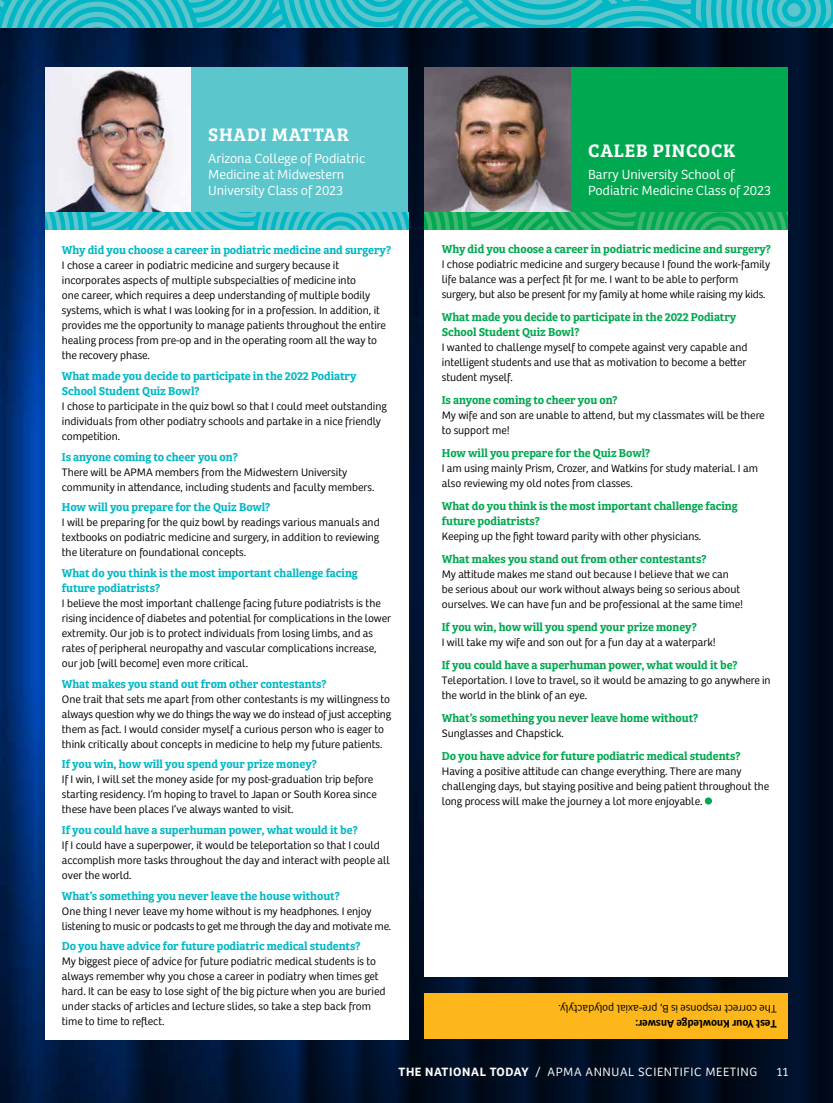
<style>
.page{position:relative;width:833px;height:1103px;background:#fff}
.page>*{position:absolute;margin:0;border:0;box-sizing:border-box;transform-origin:0 0}
.t1{font:18.75px "Bree Serif Sb";letter-spacing:.04em;color:#fff}
.t2{font:300 13.75px/16.2px "Bree";color:#fff}
.t3{font:300 12.5px "Bree";letter-spacing:.05em;color:#fff}
.t4{font:11.88px/15px "Bree Serif Sb";letter-spacing:-.01em;color:#00b8c5}
.t5{font:11.88px/15px "Bree Serif Sb";letter-spacing:-.01em;color:#00a850}
.t6{font:300 11.25px/15px "Bree";color:#000}
.t7{font:600 11.25px "Bree";color:#000}
.s1{font-weight:600}
</style>
<div class="page">
<svg style="left:0;top:0;width:832px;height:28px;background:#2bbdc8"></svg>
<img style="left:0;top:28px;width:832px;height:1074px">
<img style="left:425px;top:68px;width:146px;height:144px">
<div style="left:571px;top:68px;width:217px;height:144px;background:#00a850"></div>
<img style="left:45px;top:68px;width:146px;height:144px">
<div style="left:191px;top:68px;width:217px;height:144px;background:#5bc6cc"></div>
<div style="left:45px;top:229px;width:363px;height:810px;background:#fff"></div>
<div style="left:425px;top:228px;width:363px;height:748px;background:#fff"></div>
<svg style="left:704px;top:797px;width:8px;height:7px"></svg>
<svg style="left:45px;top:212px;width:363px;height:18px;background:#2cbec8"></svg>
<svg style="left:425px;top:212px;width:363px;height:18px;background:#1daf5f"></svg>
<div style="left:425px;top:993px;width:363px;height:46px;background:#fdb71a"></div>
<h1 class="t1" style="left:208px;top:120px;width:142px">SHADI MATTAR</h1>
<p class="t2" style="left:208px;top:149px;width:159px">Arizona College of Podiatric<br>Medicine at Midwestern<br>University Class of 2023</p>
<p class="t4" style="left:62px;top:242px;width:331px">Why did you choose a career in podiatric medicine and surgery?</p>
<p class="t6" style="left:62px;top:257px;width:325px">I chose a career in podiatric medicine and surgery because it incorporates aspects of multiple subspecialties of medicine into<br>one career, which requires a deep understanding of multiple bodily systems, which is what I was looking for in a profession. In addition, it provides me the opportunity to manage patients throughout the entire healing process from pre-op and in the operating room all the way to the recovery phase.</p>
<p class="t4" style="left:62px;top:368px;width:296px">What made you decide to participate in the 2022 Podiatry<br>School Student Quiz Bowl?</p>
<p class="t6" style="left:62px;top:398px;width:326px">I chose to participate in the quiz bowl so that I could meet outstanding individuals from other podiatry schools and partake in a nice friendly competition.</p>
<p class="t4" style="left:62px;top:448px;width:177px">Is anyone coming to cheer you on?</p>
<p class="t6" style="left:62px;top:464px;width:314px">There will be APMA members from the Midwestern University community in attendance, including students and faculty members.</p>
<p class="t4" style="left:62px;top:499px;width:210px">How will you prepare for the Quiz Bowl?</p>
<p class="t6" style="left:62px;top:514px;width:319px;text-align:justify">I will be preparing for the quiz bowl by readings various manuals and textbooks on podiatric medicine and surgery, in addition to reviewing the literature on foundational concepts.</p>
<p class="t4" style="left:62px;top:565px;width:297px">What do you think is the most important challenge facing future podiatrists?</p>
<p class="t6" style="left:62px;top:595px;width:331px">I believe the most important challenge facing future podiatrists is the rising incidence of diabetes and potential for complications in the lower extremity. Our job is to protect individuals from losing limbs, and as rates of peripheral neuropathy and vascular complications increase, our job [will become] even more critical.</p>
<p class="t4" style="left:62px;top:675px;width:266px">What makes you stand out from other contestants?</p>
<p class="t6" style="left:62px;top:691px;width:330px">One trait that sets me apart from other contestants is my willingness to always question why we do things the way we do instead of just accepting them as fact. I would consider myself a curious person who is eager to think critically about concepts in medicine to help my future patients.</p>
<p class="t4" style="left:62px;top:756px;width:256px">If you win, how will you spend your prize money?</p>
<p class="t6" style="left:62px;top:771px;width:316px">If I win, I will set the money aside for my post-graduation trip before starting residency. I’m hoping to travel to Japan or South Korea since these have been places I’ve always wanted to visit.</p>
<p class="t4" style="left:62px;top:821px;width:297px">If you could have a superhuman power, what would it be?</p>
<p class="t6" style="left:62px;top:837px;width:329px">If I could have a superpower, it would be teleportation so that I could accomplish more tasks throughout the day and interact with people all over the world.</p>
<p class="t4" style="left:62px;top:887px;width:279px">What’s something you never leave the house without?</p>
<p class="t6" style="left:62px;top:902px;width:331px">One thing I never leave my home without is my headphones. I enjoy listening to music or podcasts to get me through the day and motivate me.</p>
<p class="t4" style="left:62px;top:938px;width:300px">Do you have advice for future podiatric medical students?</p>
<p class="t6" style="left:62px;top:953px;width:325px">My biggest piece of advice for future podiatric medical students is to always remember why you chose a career in podiatry when times get hard. It can be easy to lose sight of the big picture when you are buried under stacks of articles and lecture slides, so take a step back from time to time to reflect.</p>
<h1 class="t1" style="left:588px;top:136px;width:149px">CALEB PINCOCK</h1>
<p class="t2" style="left:588px;top:165px;width:184px">Barry University School of<br>Podiatric Medicine Class of 2023</p>
<p class="t5" style="left:442px;top:241px;width:331px">Why did you choose a career in podiatric medicine and surgery?</p>
<p class="t6" style="left:442px;top:256px;width:330px">I chose podiatric medicine and surgery because I found the work-family life balance was a perfect fit for me. I want to be able to perform surgery, but also be present for my family at home while raising my kids.</p>
<p class="t5" style="left:442px;top:309px;width:296px">What made you decide to participate in the 2022 Podiatry<br>School Student Quiz Bowl?</p>
<p class="t6" style="left:442px;top:339px;width:307px;text-align:justify">I wanted to challenge myself to compete against very capable and intelligent students and use that as motivation to become a better student myself.</p>
<p class="t5" style="left:442px;top:392px;width:177px">Is anyone coming to cheer you on?</p>
<p class="t6" style="left:442px;top:407px;width:324px">My wife and son are unable to attend, but my classmates will be there to support me!</p>
<p class="t5" style="left:442px;top:445px;width:210px">How will you prepare for the Quiz Bowl?</p>
<p class="t6" style="left:442px;top:460px;width:317px">I am using mainly Prism, Crozer, and Watkins for study material. I am also reviewing my old notes from classes.</p>
<p class="t5" style="left:442px;top:498px;width:297px">What do you think is the most important challenge facing future podiatrists?</p>
<p class="t6" style="left:442px;top:528px;width:261px">Keeping up the fight toward parity with other physicians.</p>
<p class="t5" style="left:442px;top:550px;width:266px">What makes you stand out from other contestants?</p>
<p class="t6" style="left:442px;top:566px;width:303px">My attitude makes me stand out because I believe that we can be serious about our work without always being so serious about ourselves. We can have fun and be professional at the same time!</p>
<p class="t5" style="left:442px;top:618px;width:256px">If you win, how will you spend your prize money?</p>
<p class="t6" style="left:442px;top:634px;width:275px">I will take my wife and son out for a fun day at a waterpark!</p>
<p class="t5" style="left:442px;top:656px;width:297px">If you could have a superhuman power, what would it be?</p>
<p class="t6" style="left:442px;top:672px;width:330px">Teleportation. I love to travel, so it would be amazing to go anywhere in the world in the blink of an eye.</p>
<p class="t5" style="left:442px;top:709px;width:258px">What’s something you never leave home without?</p>
<p class="t6" style="left:442px;top:724px;width:123px">Sunglasses and Chapstick.</p>
<p class="t5" style="left:442px;top:747px;width:300px">Do you have advice for future podiatric medical students?</p>
<p class="t6" style="left:442px;top:762px;width:329px">Having a positive attitude can change everything. There are many challenging days, but staying positive and being patient throughout the long process will make the journey a lot more enjoyable.</p>
<p class="t6" style="left:776px;top:1016px;width:219px;rotate:-180deg">The correct response is B, pre-axial polydactyly.</p>
<p class="t7" style="left:776px;top:1032px;width:142px;rotate:-180deg">Test Your Knowledge Answer:</p>
<p class="t3" style="left:398px;top:1062px;width:360px"><span class="s1">THE NATIONAL TODAY</span> / APMA ANNUAL SCIENTIFIC MEETING</p>
<p class="t3" style="left:776px;top:1062px;width:13px">11</p>
</div>
